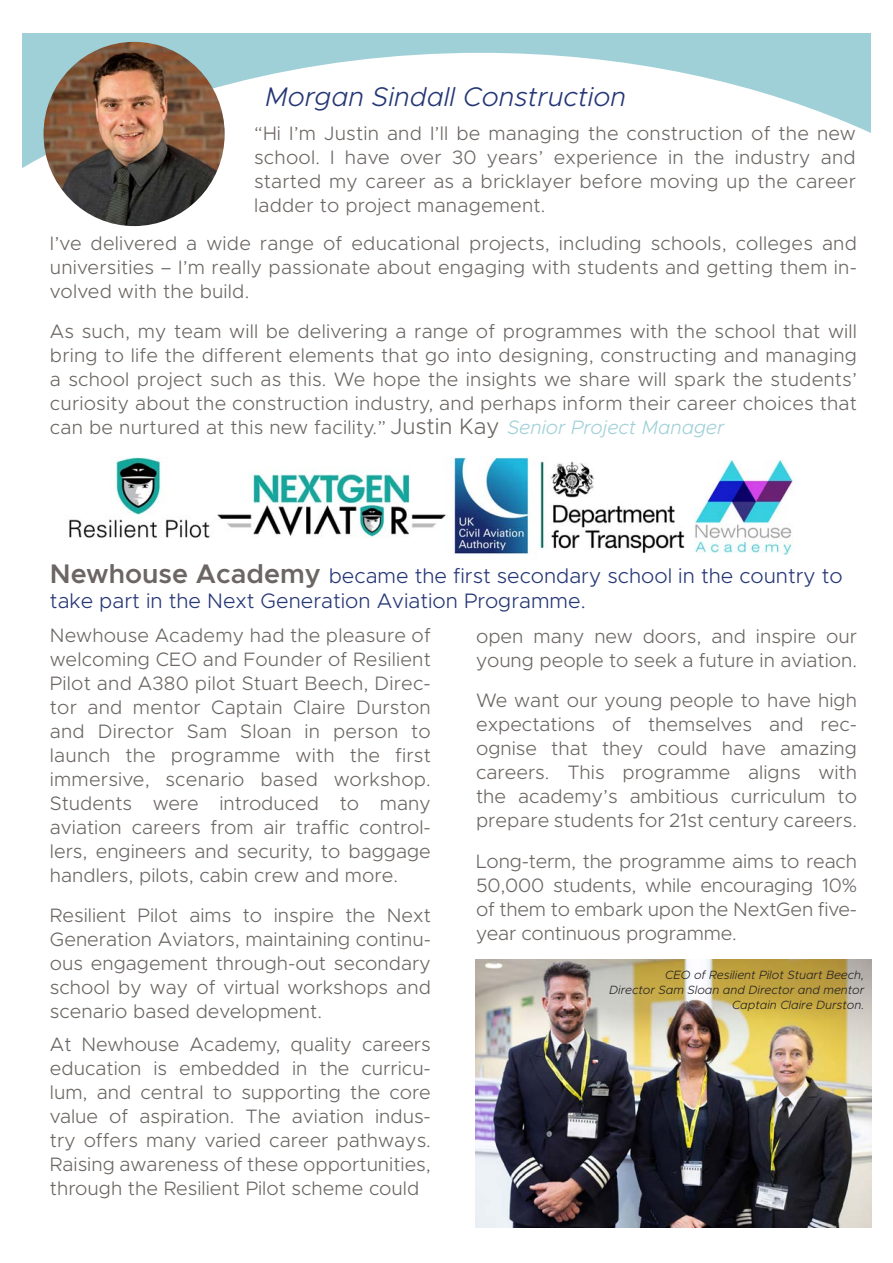
<style>
.page{position:relative;width:893px;height:1263px;background:#fff}
.page>*{position:absolute;margin:0;border:0;box-sizing:border-box;transform-origin:0 0}
.t1{font:italic 300 27px "Metropolis";color:#253675}
.t2{font:300 21px/25.5px "Metropolis";color:#253675}
.t3{font:300 19.5px/24px "Metropolis";color:#6b6663;text-align:justify}
.t4{font:italic 300 12px/15px "Metropolis";color:#231f20;text-align:right}
.s1{font-size:22.5px}
.s2{font-style:italic;color:#a0d0d7}
.s3{font-weight:600;font-size:27px;color:#6b6663}
</style>
<div class="page">
<svg style="left:22px;top:33px;width:849px;height:135px"></svg>
<img style="left:44px;top:42px;width:181px;height:184px">
<img style="left:475px;top:959px;width:397px;height:269px">
<img style="left:695px;top:460px;width:98px;height:94px">
<img style="left:69px;top:456px;width:616px;height:99px">
<p class="t1" style="left:265px;top:80px;width:363px">Morgan Sindall Construction</p>
<p class="t3" style="left:254px;top:122px;width:603px">“Hi I’m Justin and I’ll be managing the construction of the new school. I have over 30 years’ experience in the industry and started my career as a bricklayer before moving up the career ladder to project management.</p>
<p class="t3" style="left:50px;top:231px;width:809px">I’ve delivered a wide range of educational projects, including schools, colleges and universities – I’m really passionate about engaging with students and getting them in&shy;volved with the build.</p>
<p class="t3" style="left:50px;top:320px;width:809px">As such, my team will be delivering a range of programmes with the school that will bring to life the different elements that go into designing, constructing and managing a school project such as this. We hope the insights we share will spark the students’ curiosity about the construction industry, and perhaps inform their career choices that can be nurtured at this new facility.” <span class="s1">Justin Kay</span> <span class="s2">Senior Project Manager</span></p>
<p class="t2" style="left:50px;top:562px;width:794px"><span class="s3">Newhouse Academy</span> became the first secondary school in the country to take part in the Next Generation Aviation Programme.</p>
<p class="t3" style="left:50px;top:623px;width:383px">Newhouse Academy had the pleasure of welcoming CEO and Founder of Resilient Pilot and A380 pilot Stuart Beech, Direc&shy;tor and mentor Captain Claire Durston and Director Sam Sloan in person to launch the programme with the first immersive, scenario based workshop.<br>Students were introduced to many aviation careers from air traffic control&shy;lers, engineers and security, to baggage handlers, pilots, cabin crew and more.</p>
<p class="t3" style="left:50px;top:903px;width:382px">Resilient Pilot aims to inspire the Next Generation Aviators, maintaining continu&shy;ous engagement through-out secondary school by way of virtual workshops and scenario based development.</p>
<p class="t3" style="left:50px;top:1032px;width:382px">At Newhouse Academy, quality careers education is embedded in the curricu&shy;lum, and central to supporting the core value of aspiration. The aviation indus&shy;try offers many varied career pathways.<br>Raising awareness of these opportunities, through the Resilient Pilot scheme could</p>
<p class="t3" style="left:476px;top:624px;width:383px">open many new doors, and inspire our young people to seek a future in aviation.</p>
<p class="t3" style="left:476px;top:689px;width:382px">We want our young people to have high expectations of themselves and rec&shy;ognise that they could have amazing careers. This programme aligns with the academy’s ambitious curriculum to prepare students for 21st century careers.</p>
<p class="t3" style="left:476px;top:849px;width:382px">Long-term, the programme aims to reach 50,000 students, while encouraging 10% of them to embark upon the NextGen five&shy;year continuous programme.</p>
<p class="t4" style="left:665px;top:967px;width:201px">CEO of Resilient Pilot Stuart Beech,</p>
<p class="t4" style="left:609px;top:982px;width:257px">Director Sam Sloan and Director and mentor<br>Captain Claire Durston.</p>
</div>
